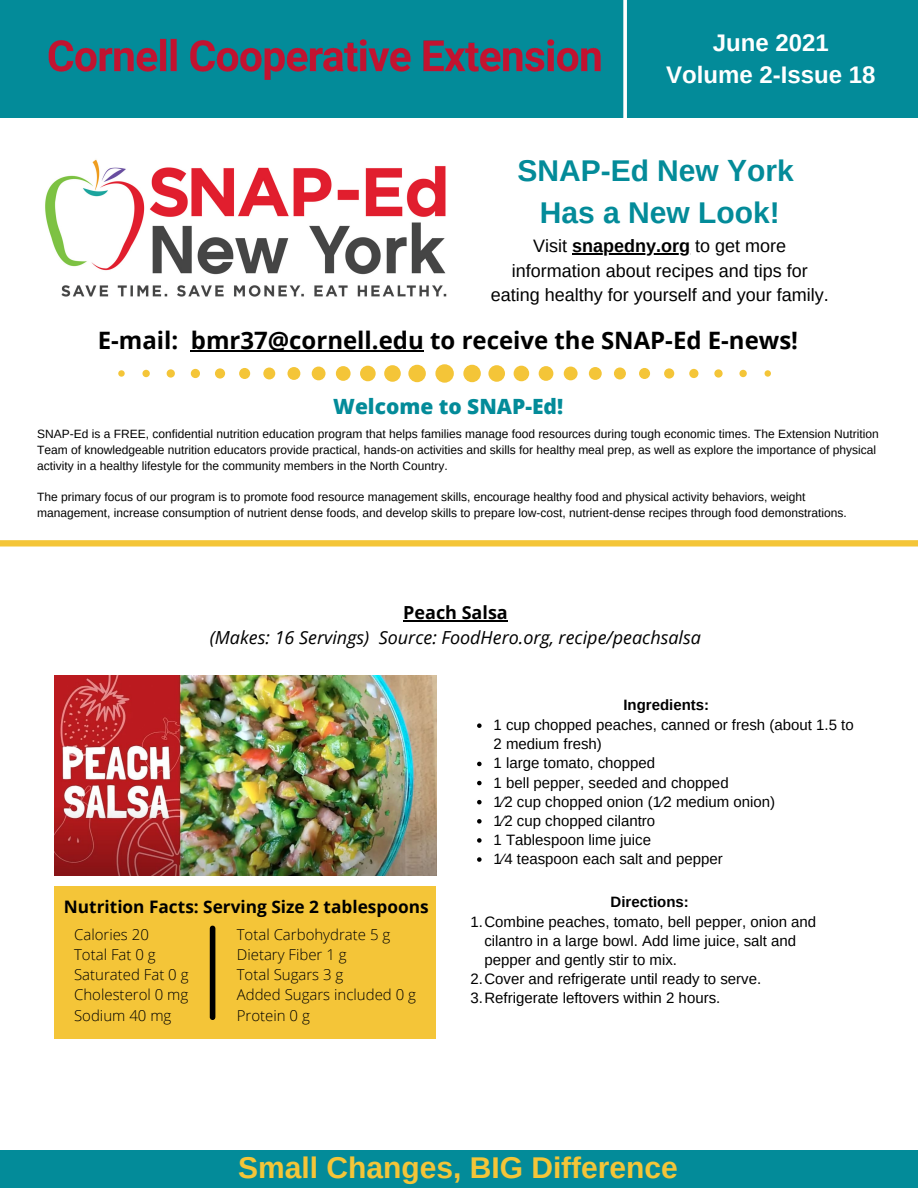
<style>
.page{position:relative;width:918px;height:1188px;background:#fff}
.page>*{position:absolute;margin:0;border:0;box-sizing:border-box;transform-origin:0 0}
.t1{font:700 30px "Arimo";color:#f4c538}
.t2{font:700 30px "Arimo";color:#038b99}
.t3{font:700 24px "Open Sans";color:#000}
.t4{font:700 24px "Arimo";color:#fff}
.t5{font:800 21px "Open Sans";color:#038b99}
.t6{font:18px/24.8px "Arimo";color:#000;text-align:center}
.t7{font:italic 18px "Open Sans";color:#000}
.t8{font:700 18px "Open Sans";color:#000}
.t9{font:700 17.25px "Open Sans";color:#000}
.t10{font:15px/19.2px "Arimo";color:#000}
.t11{font:300 15px "Open Sans";color:#000}
.t12{font:700 15px "Arimo";color:#000}
.t13{font:12px/15.8px "Arimo";color:#000}
.s1{font-weight:700}
</style>
<div class="page">
<div style="left:0;top:0;width:918px;height:117px;background:#038b99"></div>
<div style="left:54px;top:886px;width:382px;height:153px;background:#f4c538"></div>
<div style="left:0;top:1151px;width:918px;height:37px;background:#038b99"></div>
<svg style="left:118px;top:364px;width:653px;height:19px"></svg>
<img style="left:45px;top:159px;width:402px;height:138px">
<svg style="left:0;top:540px;width:918px;height:7px;background:#f4ca4a"></svg>
<svg style="left:623px;top:0;width:4px;height:118px"></svg>
<img style="left:48px;top:38px;width:553px;height:42px">
<div style="left:210px;top:928px;width:5px;height:89px;background:#000"></div>
<img style="left:54px;top:675px;width:383px;height:201px">
<hr style="left:572px;top:253px;width:118px;height:1px;background:#000">
<hr style="left:191px;top:351px;width:233px;height:1px;background:#000">
<svg style="left:477px;top:723px;width:5px;height:5px"></svg>
<svg style="left:477px;top:762px;width:5px;height:4px"></svg>
<svg style="left:477px;top:781px;width:5px;height:4px"></svg>
<svg style="left:477px;top:800px;width:5px;height:4px"></svg>
<svg style="left:477px;top:819px;width:5px;height:5px"></svg>
<svg style="left:477px;top:838px;width:5px;height:5px"></svg>
<svg style="left:477px;top:857px;width:5px;height:5px"></svg>
<hr style="left:403px;top:620px;width:105px;height:1px;background:#000">
<p class="t4" style="left:713px;top:29px;width:118px">June 2021</p>
<p class="t4" style="left:666px;top:62px;width:211px">Volume 2-Issue 18</p>
<p class="t2" style="left:517px;top:154px;width:278px">SNAP-Ed New York</p>
<p class="t2" style="left:540px;top:196px;width:241px">Has a New Look!</p>
<p class="t6" style="left:491px;top:233px;width:339px">Visit <span class="s1">snapedny.org</span> to get more information about recipes and tips for eating healthy for yourself and your family.</p>
<p class="t3" style="left:98px;top:324px;width:702px">E-mail: bmr37@cornell.edu to receive the SNAP-Ed E-news!</p>
<p class="t5" style="left:333px;top:391px;width:231px">Welcome to SNAP-Ed!</p>
<p class="t13" style="left:37px;top:426px;width:843px">SNAP-Ed is a FREE, confidential nutrition education program that helps families manage food resources during tough economic times. The Extension Nutrition<br>Team of knowledgeable nutrition educators provide practical, hands-on activities and skills for healthy meal prep, as well as explore the importance of physical activity in a healthy lifestyle for the community members in the North Country.</p>
<p class="t13" style="left:37px;top:489px;width:811px">The primary focus of our program is to promote food resource management skills, encourage healthy food and physical activity behaviors, weight management, increase consumption of nutrient dense foods, and develop skills to prepare low-cost, nutrient-dense recipes through food demonstrations.</p>
<p class="t8" style="left:403px;top:600px;width:106px">Peach Salsa</p>
<p class="t7" style="left:210px;top:625px;width:493px">(Makes: 16 Servings) Source: FoodHero.org, recipe/peachsalsa</p>
<p class="t9" style="left:64px;top:895px;width:366px">Nutrition Facts: Serving Size 2 tablespoons</p>
<p class="t11" style="left:237px;top:924px;width:155px">Total Carbohydrate 5 g</p>
<p class="t11" style="left:237px;top:944px;width:111px">Dietary Fiber 1 g</p>
<p class="t11" style="left:237px;top:964px;width:108px">Total Sugars 3 g</p>
<p class="t11" style="left:237px;top:984px;width:181px">Added Sugars included 0 g</p>
<p class="t11" style="left:237px;top:1005px;width:75px">Protein 0 g</p>
<p class="t11" style="left:74px;top:924px;width:76px">Calories 20</p>
<p class="t11" style="left:74px;top:944px;width:83px">Total Fat 0 g</p>
<p class="t11" style="left:74px;top:964px;width:116px">Saturated Fat 0 g</p>
<p class="t11" style="left:74px;top:984px;width:116px">Cholesterol 0 mg</p>
<p class="t11" style="left:74px;top:1005px;width:99px">Sodium 40 mg</p>
<p class="t12" style="left:623px;top:696px;width:87px">Ingredients:</p>
<p class="t10" style="left:494px;top:715px;width:362px">1 cup chopped peaches, canned or fresh (about 1.5 to<br>2 medium fresh)</p>
<p class="t10" style="left:494px;top:754px;width:163px">1 large tomato, chopped</p>
<p class="t10" style="left:494px;top:773px;width:237px">1 bell pepper, seeded and chopped</p>
<p class="t10" style="left:494px;top:792px;width:283px">1⁄2 cup chopped onion (1⁄2 medium onion)</p>
<p class="t10" style="left:494px;top:811px;width:163px">1⁄2 cup chopped cilantro</p>
<p class="t10" style="left:494px;top:830px;width:159px">1 Tablespoon lime juice</p>
<p class="t10" style="left:494px;top:849px;width:231px">1⁄4 teaspoon each salt and pepper</p>
<p class="t12" style="left:611px;top:893px;width:80px">Directions:</p>
<p class="t10" style="left:484px;top:912px;width:333px;text-indent:-14px">1.Combine peaches, tomato, bell pepper, onion and cilantro in a large bowl. Add lime juice, salt and pepper and gently stir to mix.</p>
<p class="t10" style="left:471px;top:969px;width:292px">2.Cover and refrigerate until ready to serve.</p>
<p class="t10" style="left:471px;top:989px;width:251px">3.Refrigerate leftovers within 2 hours.</p>
<p class="t1" style="left:238px;top:1151px;width:441px">Small Changes, BIG Difference</p>
</div>
